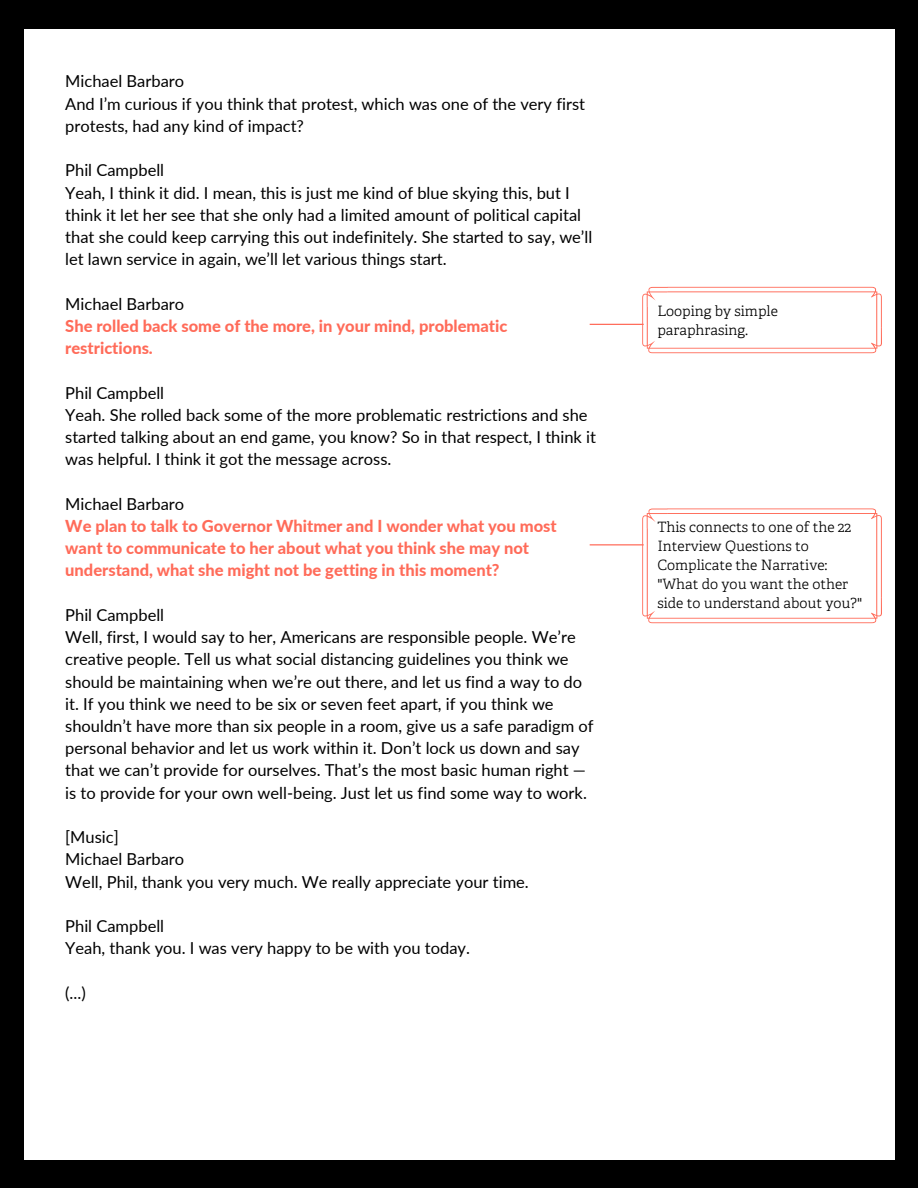
<style>
.page{position:relative;width:918px;height:1188px;background:#000}
.page>*{position:absolute;margin:0;border:0;box-sizing:border-box;transform-origin:0 0}
.t1{font:16.5px/22.2px "Lato";color:#000}
.t2{font:800 16.5px/22.2px "Lato";color:#ff6b59}
.t3{font:300 14.25px/19px "Adelle";color:#000}
</style>
<div class="page">
<div style="left:24px;top:29px;width:870px;height:1131px;background:#fff"></div>
<svg style="left:590px;top:287px;width:292px;height:66px"></svg>
<svg style="left:590px;top:508px;width:292px;height:115px"></svg>
<p class="t1" style="left:65px;top:70px;width:120px">Michael Barbaro</p>
<p class="t1" style="left:65px;top:92px;width:521px">And I’m curious if you think that protest, which was one of the very first protests, had any kind of impact?</p>
<p class="t1" style="left:65px;top:159px;width:100px">Phil Campbell</p>
<p class="t1" style="left:65px;top:181px;width:529px">Yeah, I think it did. I mean, this is just me kind of blue skying this, but I think it let her see that she only had a limited amount of political capital that she could keep carrying this out indefinitely. She started to say, we’ll let lawn service in again, we’ll let various things start.</p>
<p class="t1" style="left:65px;top:292px;width:120px">Michael Barbaro</p>
<p class="t2" style="left:65px;top:314px;width:444px">She rolled back some of the more, in your mind, problematic restrictions.</p>
<p class="t1" style="left:65px;top:381px;width:100px">Phil Campbell</p>
<p class="t1" style="left:65px;top:403px;width:532px">Yeah. She rolled back some of the more problematic restrictions and she started talking about an end game, you know? So in that respect, I think it was helpful. I think it got the message across.</p>
<p class="t1" style="left:65px;top:492px;width:120px">Michael Barbaro</p>
<p class="t2" style="left:65px;top:514px;width:493px">We plan to talk to Governor Whitmer and I wonder what you most want to communicate to her about what you think she may not understand, what she might not be getting in this moment?</p>
<p class="t1" style="left:65px;top:603px;width:100px">Phil Campbell</p>
<p class="t1" style="left:65px;top:626px;width:530px">Well, first, I would say to her, Americans are responsible people. We’re creative people. Tell us what social distancing guidelines you think we should be maintaining when we’re out there, and let us find a way to do it. If you think we need to be six or seven feet apart, if you think we shouldn’t have more than six people in a room, give us a safe paradigm of personal behavior and let us work within it. Don’t lock us down and say that we can’t provide for ourselves. That’s the most basic human right — is to provide for your own well-being. Just let us find some way to work.</p>
<p class="t1" style="left:65px;top:826px;width:55px">[Music]</p>
<p class="t1" style="left:65px;top:848px;width:120px">Michael Barbaro</p>
<p class="t1" style="left:65px;top:870px;width:465px">Well, Phil, thank you very much. We really appreciate your time.</p>
<p class="t1" style="left:65px;top:915px;width:100px">Phil Campbell</p>
<p class="t1" style="left:65px;top:937px;width:406px">Yeah, thank you. I was very happy to be with you today.</p>
<p class="t1" style="left:65px;top:981px;width:22px">(...)</p>
<p class="t3" style="left:657px;top:302px;width:122px">Looping by simple paraphrasing.</p>
<p class="t3" style="left:657px;top:518px;width:206px">This connects to one of the 22<br>Interview Questions to<br>Complicate the Narrative: "What do you want the other side to understand about you?"</p>
</div>
